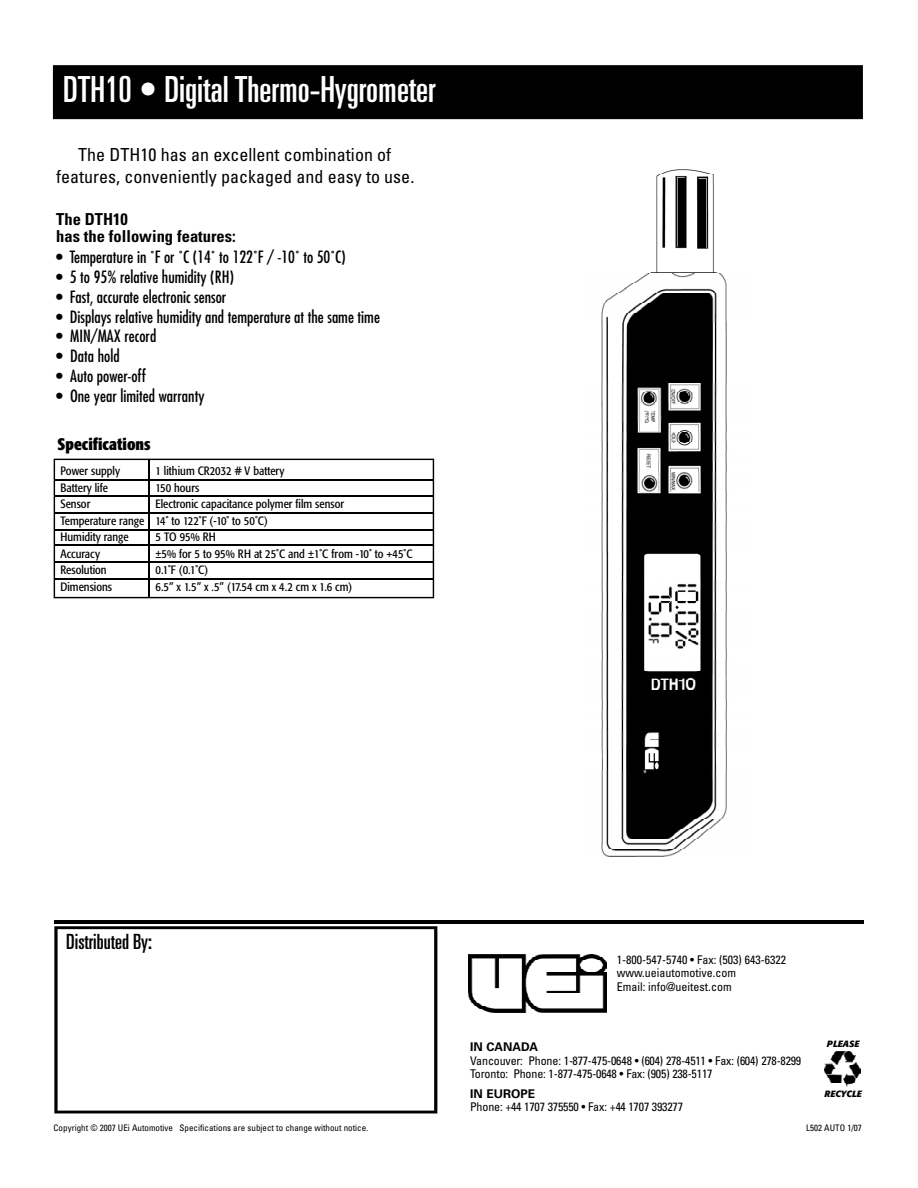
<style>
.page{position:relative;width:918px;height:1188px;background:#fff}
.page>*{position:absolute;margin:0;border:0;box-sizing:border-box;transform-origin:0 0}
.t1{font:ultra-condensed 36px "Univers LT Std";color:#fff}
.t2{font:ultra-condensed 21px "Univers LT Std";color:#000}
.t3{font:condensed 18px/21.6px "Univers LT Std";color:#000;text-align:center}
.t4{font:condensed 16.5px "Futura Std";color:#000}
.t5{font:700 condensed 16.5px/16.5px "Univers LT Std";color:#000}
.t6{font:700 condensed 16.5px "Formata";color:#000}
.t7{font:condensed 12px/16.5px "Formata";color:#000}
.t8{font:condensed 12px/13.4px "Univers LT Std";letter-spacing:-.02em;color:#000}
.t9{font:condensed 12px/13.5px "Univers LT Std";color:#000}
.t10{font:700 12px "Univers LT Std";color:#000}
.t11{font:condensed 9px "Univers LT Std";color:#000}
.t12{font:italic 700 9px "Formata";color:#000}
</style>
<div class="page">
<div style="left:53px;top:65px;width:810px;height:54px;background:#000"></div>
<hr style="left:54px;top:920px;width:810px;height:3px;background:#000">
<svg style="left:54px;top:926px;width:383px;height:187px"></svg>
<svg style="left:54px;top:459px;width:380px;height:139px"></svg>
<hr style="left:149px;top:460px;width:1px;height:138px;background:#000">
<svg style="left:488px;top:1012px;width:119px;height:1px"></svg>
<img style="left:468px;top:954px;width:139px;height:58px">
<hr style="left:55px;top:479px;width:378px;height:1px;background:#000">
<hr style="left:54px;top:495px;width:380px;height:1px;background:#000">
<hr style="left:54px;top:545px;width:380px;height:1px;background:#000">
<hr style="left:55px;top:561px;width:379px;height:1px;background:#000">
<hr style="left:55px;top:578px;width:379px;height:1px;background:#000">
<img style="left:601px;top:169px;width:126px;height:687px">
<hr style="left:55px;top:529px;width:378px;height:1px;background:#000">
<hr style="left:55px;top:512px;width:378px;height:1px;background:#000">
<img style="left:824px;top:1051px;width:36px;height:35px">
<h1 class="t1" style="left:63px;top:76px;width:374px">DTH10 • Digital Thermo-Hygrometer</h1>
<h3 class="t3" style="left:56px;top:146px;width:360px">The DTH10 has an excellent combination of features, conveniently packaged and easy to use.</h3>
<h3 class="t5" style="left:56px;top:213px;width:181px">The DTH10<br>has the following features:</h3>
<h3 class="t4" style="left:56px;top:250px;width:291px">• Temperature in ˚F or ˚C (14˚ to 122˚F / -10˚ to 50˚C)</h3>
<h3 class="t4" style="left:56px;top:269px;width:179px">• 5 to 95% relative humidity (RH)</h3>
<h3 class="t4" style="left:56px;top:289px;width:172px">• Fast, accurate electronic sensor</h3>
<h3 class="t4" style="left:56px;top:309px;width:325px">• Displays relative humidity and temperature at the same time</h3>
<h3 class="t4" style="left:56px;top:329px;width:102px">• MIN/MAX record</h3>
<h3 class="t4" style="left:56px;top:349px;width:65px">• Data hold</h3>
<h3 class="t4" style="left:56px;top:368px;width:91px">• Auto power-off</h3>
<h3 class="t4" style="left:56px;top:388px;width:150px">• One year limited warranty</h3>
<h3 class="t6" style="left:58px;top:437px;width:95px">Specifications</h3>
<p class="t7" style="left:60px;top:464px;width:61px">Power supply</p>
<p class="t7" style="left:156px;top:464px;width:130px">1 lithium CR2032 # V battery</p>
<p class="t7" style="left:60px;top:480px;width:49px">Battery life</p>
<p class="t7" style="left:156px;top:480px;width:45px">150 hours</p>
<p class="t7" style="left:60px;top:497px;width:31px">Sensor</p>
<p class="t7" style="left:60px;top:497px;width:285px;text-indent:95px">Electronic capacitance polymer film sensor<br>Temperature range 14˚ to 122˚F (-10˚ to 50˚C)<br>Humidity range</p>
<p class="t7" style="left:156px;top:530px;width:62px">5 TO 95% RH</p>
<p class="t7" style="left:60px;top:546px;width:41px">Accuracy</p>
<p class="t7" style="left:156px;top:546px;width:259px">±5% for 5 to 95% RH at 25˚C and ±1˚C from -10˚ to +45˚C</p>
<p class="t7" style="left:60px;top:563px;width:48px">Resolution</p>
<p class="t7" style="left:156px;top:563px;width:54px">0.1˚F (0.1˚C)</p>
<p class="t7" style="left:60px;top:579px;width:53px">Dimensions</p>
<p class="t7" style="left:156px;top:579px;width:198px">6.5” x 1.5” x .5” (17.54 cm x 4.2 cm x 1.6 cm)</p>
<h2 class="t2" style="left:66px;top:934px;width:87px">Distributed By:</h2>
<p class="t9" style="left:617px;top:954px;width:171px">1-800-547-5740 • Fax: (503) 643-6322 www.ueiautomotive.com<br>Email: info@ueitest.com</p>
<p class="t10" style="left:470px;top:1043px;width:70px">IN CANADA</p>
<p class="t8" style="left:470px;top:1056px;width:333px">Vancouver: Phone: 1-877-475-0648 • (604) 278-4511 • Fax: (604) 278-8299<br>Toronto: Phone: 1-877-475-0648 • Fax: (905) 238-5117</p>
<p class="t10" style="left:470px;top:1089px;width:66px">IN EUROPE</p>
<p class="t8" style="left:470px;top:1102px;width:214px">Phone: +44 1707 375550 • Fax: +44 1707 393277</p>
<p class="t12" style="left:827px;top:1040px;width:34px">PLEASE</p>
<p class="t12" style="left:824px;top:1090px;width:39px">RECYCLE</p>
<p class="t11" style="left:54px;top:1125px;width:316px">Copyright © 2007 UEi Automotive Specifications are subject to change without notice.</p>
<p class="t11" style="left:806px;top:1125px;width:57px">L502 AUTO 1/07</p>
</div>
